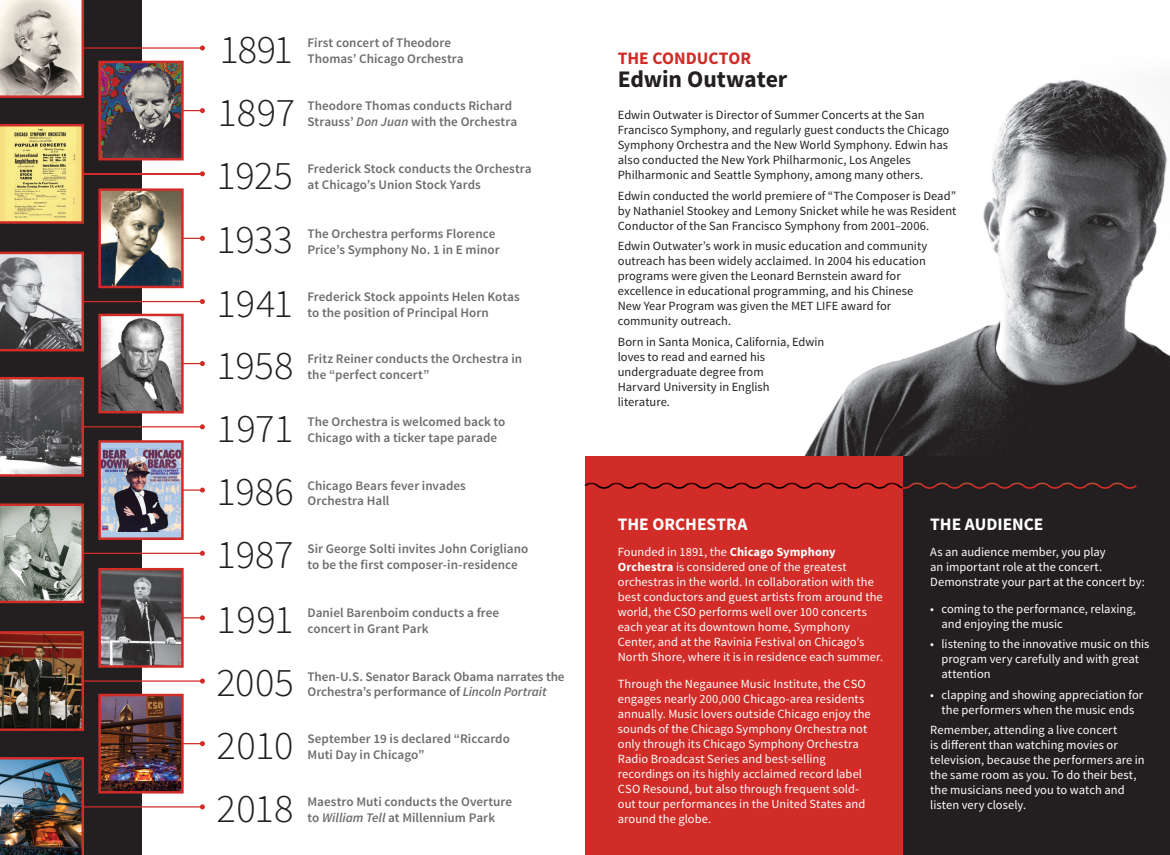
<style>
.page{position:relative;width:1170px;height:855px;background:#fff}
.page>*{position:absolute;margin:0;border:0;box-sizing:border-box;transform-origin:0 0}
.t1{font:300 40.5px "Source Sans Pro";letter-spacing:-.005em;color:#231f20}
.t2{font:700 23.75px "Source Sans Pro";letter-spacing:-.005em;color:#231f20}
.t3{font:700 17.5px "Source Sans Pro";color:#fff}
.t4{font:700 17.5px "Source Sans Pro";color:#d12c27}
.t5{font:600 13.12px/15.8px "Source Sans Pro";color:#6c6d70}
.t6{font:12.5px/15px "Source Sans Pro";letter-spacing:.005em;color:#fff}
.t7{font:12.5px/15px "Source Sans Pro";color:#231f20}
.s1{font-style:italic}
.s2{font-weight:700}
</style>
<div class="page">
<div style="left:0;top:0;width:141px;height:855px;background:#231f20"></div>
<img style="left:804px;top:80px;width:366px;height:376px">
<div style="left:889px;top:456px;width:281px;height:399px;background:#231f20"></div>
<img style="left:903px;top:483px;width:208px;height:6px">
<div style="left:585px;top:456px;width:318px;height:399px;background:#d12c27"></div>
<img style="left:585px;top:483px;width:300px;height:6px">
<hr style="left:71px;top:47px;width:131px;height:2px;background:#d12c27">
<svg style="left:200px;top:46px;width:5px;height:5px"></svg>
<hr style="left:71px;top:426px;width:131px;height:1px;background:#d12c27">
<svg style="left:200px;top:424px;width:5px;height:5px"></svg>
<hr style="left:103px;top:238px;width:99px;height:1px;background:#d12c27">
<svg style="left:200px;top:236px;width:5px;height:5px"></svg>
<hr style="left:103px;top:617px;width:99px;height:1px;background:#d12c27">
<svg style="left:200px;top:615px;width:5px;height:5px"></svg>
<hr style="left:135px;top:743px;width:67px;height:1px;background:#d12c27">
<svg style="left:200px;top:741px;width:5px;height:5px"></svg>
<hr style="left:103px;top:110px;width:99px;height:1px;background:#d12c27">
<svg style="left:200px;top:108px;width:5px;height:5px"></svg>
<hr style="left:103px;top:489px;width:99px;height:2px;background:#d12c27">
<svg style="left:200px;top:488px;width:5px;height:5px"></svg>
<hr style="left:71px;top:301px;width:131px;height:1px;background:#d12c27">
<svg style="left:200px;top:299px;width:5px;height:5px"></svg>
<hr style="left:71px;top:680px;width:131px;height:2px;background:#d12c27">
<svg style="left:200px;top:679px;width:5px;height:5px"></svg>
<hr style="left:71px;top:806px;width:131px;height:2px;background:#d12c27">
<svg style="left:200px;top:804px;width:5px;height:5px"></svg>
<hr style="left:71px;top:173px;width:131px;height:1px;background:#d12c27">
<svg style="left:200px;top:171px;width:5px;height:5px"></svg>
<hr style="left:71px;top:553px;width:131px;height:1px;background:#d12c27">
<svg style="left:200px;top:551px;width:5px;height:5px"></svg>
<hr style="left:103px;top:363px;width:99px;height:1px;background:#d12c27">
<svg style="left:200px;top:361px;width:5px;height:5px"></svg>
<img style="left:0;top:757px;width:84px;height:98px">
<img style="left:0;top:631px;width:84px;height:100px">
<svg style="left:0;top:503px;width:84px;height:100px;background:#a29f96"></svg>
<svg style="left:0;top:377px;width:84px;height:100px;background:#726668"></svg>
<svg style="left:0;top:252px;width:84px;height:99px;background:#a89e9f"></svg>
<svg style="left:0;top:124px;width:84px;height:100px;background:#e2c979"></svg>
<svg style="left:0;top:0;width:84px;height:98px;background:#c3b5ad"></svg>
<img style="left:101px;top:697px;width:80px;height:94px">
<div style="left:98px;top:694px;width:86px;height:100px;border:2px solid #d12c27"></div>
<img style="left:101px;top:571px;width:80px;height:94px">
<div style="left:98px;top:568px;width:86px;height:100px;border:2px solid #d12c27"></div>
<div style="left:100px;top:441px;width:82px;height:98px;background:#afc9e8"></div>
<img style="left:101px;top:449px;width:80px;height:82px">
<div style="left:98px;top:440px;width:86px;height:100px;border:2px solid #d12c27"></div>
<img style="left:101px;top:317px;width:80px;height:93px">
<div style="left:98px;top:314px;width:86px;height:99px;border:2px solid #d12c27"></div>
<img style="left:101px;top:191px;width:80px;height:94px">
<div style="left:98px;top:188px;width:86px;height:100px;border:2px solid #d12c27"></div>
<img style="left:101px;top:64px;width:80px;height:93px">
<div style="left:98px;top:61px;width:86px;height:99px;border:2px solid #d12c27"></div>
<h1 class="t1" style="left:219px;top:25px;width:75px">1891</h1>
<p class="t5" style="left:308px;top:36px;width:158px">First concert of Theodore<br>Thomas’ Chicago Orchestra</p>
<h1 class="t1" style="left:217px;top:88px;width:79px">1897</h1>
<p class="t5" style="left:308px;top:98px;width:211px">Theodore Thomas conducts Richard<br>Strauss’ <span class="s1">Don Juan</span> with the Orchestra</p>
<h1 class="t1" style="left:216px;top:151px;width:78px">1925</h1>
<p class="t5" style="left:308px;top:161px;width:226px">Frederick Stock conducts the Orchestra at Chicago’s Union Stock Yards</p>
<h1 class="t1" style="left:217px;top:215px;width:78px">1933</h1>
<p class="t5" style="left:308px;top:226px;width:194px">The Orchestra performs Florence<br>Price’s Symphony No. 1 in E minor</p>
<h1 class="t1" style="left:217px;top:279px;width:78px">1941</h1>
<p class="t5" style="left:308px;top:289px;width:214px">Frederick Stock appoints Helen Kotas to the position of Principal Horn</p>
<h1 class="t1" style="left:217px;top:341px;width:78px">1958</h1>
<p class="t5" style="left:308px;top:351px;width:216px">Fritz Reiner conducts the Orchestra in the “perfect concert”</p>
<h1 class="t1" style="left:217px;top:404px;width:78px">1971</h1>
<p class="t5" style="left:308px;top:414px;width:199px">The Orchestra is welcomed back to<br>Chicago with a ticker tape parade</p>
<h1 class="t1" style="left:217px;top:467px;width:79px">1986</h1>
<p class="t5" style="left:308px;top:478px;width:160px">Chicago Bears fever invades<br>Orchestra Hall</p>
<h1 class="t1" style="left:217px;top:530px;width:78px">1987</h1>
<p class="t5" style="left:308px;top:541px;width:222px">Sir George Solti invites John Corigliano to be the first composer-in-residence</p>
<h1 class="t1" style="left:217px;top:595px;width:78px">1991</h1>
<p class="t5" style="left:308px;top:605px;width:193px">Daniel Barenboim conducts a free concert in Grant Park</p>
<h1 class="t1" style="left:217px;top:658px;width:79px">2005</h1>
<p class="t5" style="left:308px;top:669px;width:259px">Then-U.S. Senator Barack Obama narrates the<br>Orchestra’s performance of <span class="s1">Lincoln Portrait</span></p>
<h1 class="t1" style="left:217px;top:721px;width:78px">2010</h1>
<p class="t5" style="left:308px;top:731px;width:204px">September 19 is declared “Riccardo<br>Muti Day in Chicago”</p>
<h1 class="t1" style="left:217px;top:784px;width:78px">2018</h1>
<p class="t5" style="left:308px;top:795px;width:206px">Maestro Muti conducts the Overture to <span class="s1">William Tell</span> at Millennium Park</p>
<h3 class="t4" style="left:618px;top:47px;width:135px">THE CONDUCTOR</h3>
<h2 class="t2" style="left:618px;top:64px;width:171px">Edwin Outwater</h2>
<p class="t7" style="left:618px;top:107px;width:333px">Edwin Outwater is Director of Summer Concerts at the San Francisco Symphony, and regularly guest conducts the Chicago Symphony Orchestra and the New World Symphony. Edwin has also conducted the New York Philharmonic, Los Angeles Philharmonic and Seattle Symphony, among many others.</p>
<p class="t7" style="left:618px;top:188px;width:340px;text-align:justify">Edwin conducted the world premiere of “The Composer is Dead” by Nathaniel Stookey and Lemony Snicket while he was Resident Conductor of the San Francisco Symphony from 2001–2006.</p>
<p class="t7" style="left:618px;top:239px;width:311px">Edwin Outwater’s work in music education and community outreach has been widely acclaimed. In 2004 his education programs were given the Leonard Bernstein award for excellence in educational programming, and his Chinese New Year Program was given the MET LIFE award for community outreach.</p>
<p class="t7" style="left:618px;top:334px;width:208px">Born in Santa Monica, California, Edwin loves to read and earned his undergraduate degree from<br>Harvard University in English literature.</p>
<h3 class="t3" style="left:618px;top:513px;width:130px">THE ORCHESTRA</h3>
<p class="t6" style="left:618px;top:545px;width:267px">Founded in 1891, the <span class="s2">Chicago Symphony Orchestra</span> is considered one of the greatest orchestras in the world. In collaboration with the best conductors and guest artists from around the world, the CSO performs well over 100 concerts each year at its downtown home, Symphony Center, and at the Ravinia Festival on Chicago’s North Shore, where it is in residence each summer.</p>
<p class="t6" style="left:618px;top:676px;width:254px">Through the Negaunee Music Institute, the CSO engages nearly 200,000 Chicago-area residents annually. Music lovers outside Chicago enjoy the sounds of the Chicago Symphony Orchestra not only through its Chicago Symphony Orchestra Radio Broadcast Series and best-selling recordings on its highly acclaimed record label CSO Resound, but also through frequent sold&shy;out tour performances in the United States and around the globe.</p>
<h3 class="t3" style="left:930px;top:513px;width:115px">THE AUDIENCE</h3>
<p class="t6" style="left:930px;top:545px;width:216px">As an audience member, you play<br>an important role at the concert.<br>Demonstrate your part at the concert by:</p>
<p class="t6" style="left:942px;top:601px;width:196px;text-indent:-11px">• coming to the performance, relaxing, and enjoying the music</p>
<p class="t6" style="left:942px;top:637px;width:209px;text-indent:-11px">• listening to the innovative music on this program very carefully and with great attention</p>
<p class="t6" style="left:930px;top:687px;width:214px;text-align:center">• clapping and showing appreciation for the performers when the music ends</p>
<p class="t6" style="left:930px;top:723px;width:216px">Remember, attending a live concert<br>is different than watching movies or television, because the performers are in the same room as you. To do their best, the musicians need you to watch and listen very closely.</p>
</div>
